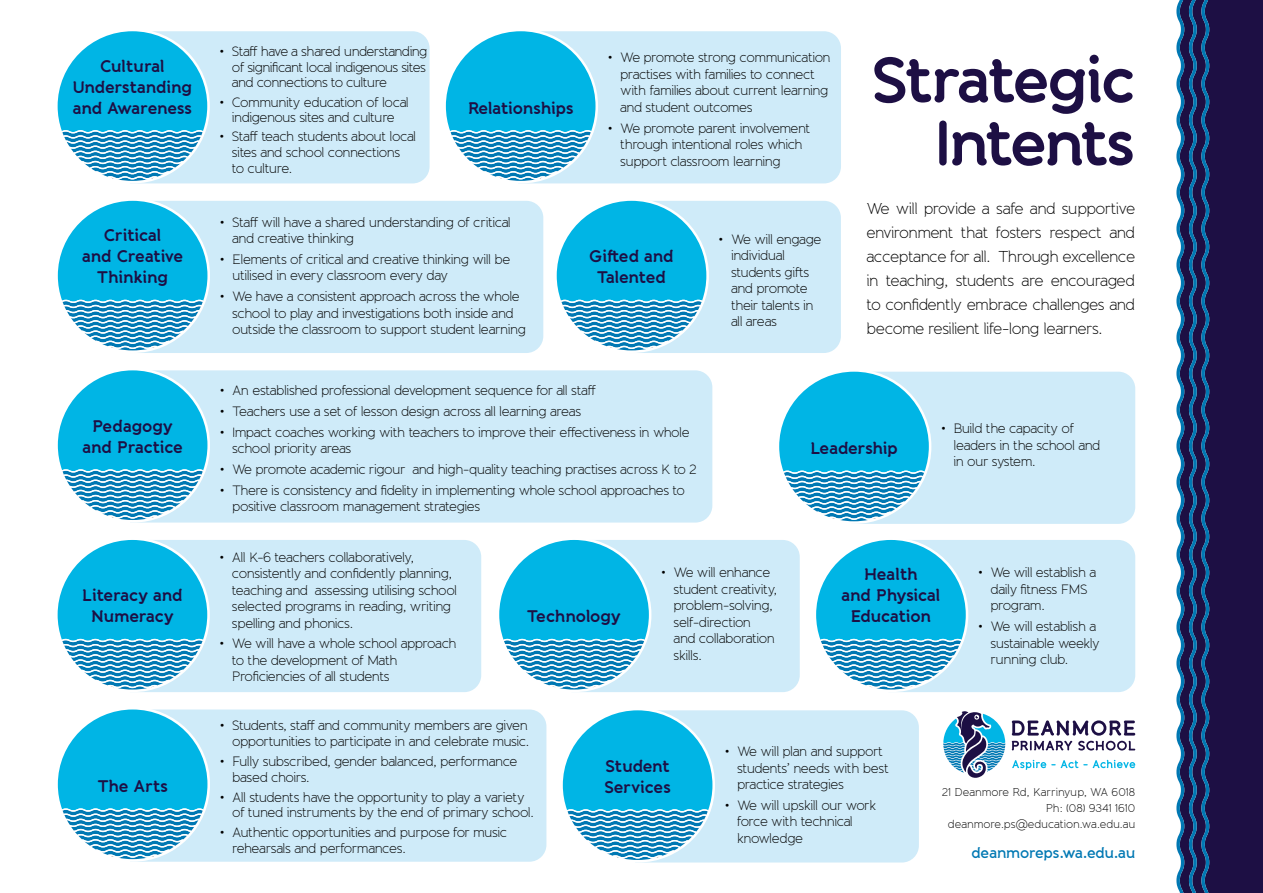
<style>
.page{position:relative;width:1263px;height:893px;background:#fff}
.page>*{position:absolute;margin:0;border:0;box-sizing:border-box;transform-origin:0 0}
.t1{font:700 63px/63px "Banda";letter-spacing:-.05em;color:#1d0f44;text-align:right}
.t2{font:700 16.5px/21px "Banda";letter-spacing:-.02em;color:#1d0f44;text-align:center}
.t3{font:300 15.75px/24px "Banda";letter-spacing:-.045em;color:#000;text-align:justify}
.t4{font:600 15px "Banda";letter-spacing:-.02em;color:#0078b3}
.t5{font:300 13.5px/16.5px "Banda";letter-spacing:-.045em;color:#000}
.t6{font:300 11.25px/15.6px "Banda";letter-spacing:-.01em;color:#000;text-align:right}
</style>
<div class="page">
<svg style="left:779px;top:372px;width:356px;height:152px;background:#97d9f0"></svg>
<div style="left:531px;top:31px;width:310px;height:152px;background:#cfebf9"></div>
<svg style="left:446px;top:31px;width:149px;height:150px"></svg>
<div style="left:141px;top:201px;width:402px;height:152px;background:#cfebf9"></div>
<svg style="left:58px;top:201px;width:149px;height:149px"></svg>
<svg style="left:557px;top:201px;width:284px;height:152px;background:#89d5ee"></svg>
<div style="left:141px;top:370px;width:571px;height:153px;background:#cfebf9"></div>
<svg style="left:58px;top:370px;width:149px;height:150px"></svg>
<div style="left:142px;top:31px;width:288px;height:152px;background:#cfebf9"></div>
<svg style="left:58px;top:31px;width:149px;height:150px"></svg>
<div style="left:141px;top:540px;width:340px;height:152px;background:#cfebf9"></div>
<svg style="left:58px;top:540px;width:149px;height:150px"></svg>
<svg style="left:499px;top:540px;width:301px;height:152px;background:#8dd6ef"></svg>
<svg style="left:816px;top:540px;width:319px;height:152px;background:#91d7ef"></svg>
<div style="left:141px;top:709px;width:405px;height:153px;background:#cfebf9"></div>
<svg style="left:58px;top:709px;width:149px;height:150px"></svg>
<div style="left:1209px;top:0;width:54px;height:893px;background:#1d0f44"></div>
<svg style="left:1176px;top:0;width:33px;height:893px;background:#2b487a"></svg>
<svg style="left:563px;top:710px;width:356px;height:152px;background:#97d9f0"></svg>
<svg style="left:943px;top:711px;width:192px;height:67px"></svg>
<p class="t2" style="left:73px;top:55px;width:121px">Cultural<br>Understanding and Awareness</p>
<p class="t2" style="left:82px;top:225px;width:103px">Critical<br>and Creative<br>Thinking</p>
<p class="t2" style="left:82px;top:415px;width:102px">Pedagogy and Practice</p>
<p class="t2" style="left:82px;top:585px;width:102px">Literacy and<br>Numeracy</p>
<p class="t2" style="left:97px;top:776px;width:72px">The Arts</p>
<p class="t5" style="left:232px;top:43px;width:197px;line-height:15.8px;text-align:justify;text-indent:-13px">• Staff have a shared understanding of significant local indigenous sites and connections to culture</p>
<p class="t5" style="left:219px;top:94px;width:191px;line-height:15.8px;text-align:center">• Community education of local indigenous sites and culture</p>
<p class="t5" style="left:232px;top:129px;width:186px;line-height:15.8px;text-indent:-13px">• Staff teach students about local sites and school connections<br>to culture.</p>
<p class="t2" style="left:468px;top:97px;width:107px">Relationships</p>
<p class="t5" style="left:620px;top:49px;width:212px;text-indent:-13px">• We promote strong communication practises with families to connect with families about current learning and student outcomes</p>
<p class="t5" style="left:620px;top:120px;width:192px;text-indent:-13px">• We promote parent involvement through intentional roles which support classroom learning</p>
<p class="t5" style="left:232px;top:214px;width:280px;text-indent:-13px">• Staff will have a shared understanding of critical and creative thinking</p>
<p class="t5" style="left:232px;top:251px;width:280px;text-indent:-13px">• Elements of critical and creative thinking will be utilised in every classroom every day</p>
<p class="t5" style="left:232px;top:288px;width:295px;text-indent:-13px">• We have a consistent approach across the whole school to play and investigations both inside and outside the classroom to support student learning</p>
<p class="t2" style="left:589px;top:246px;width:86px">Gifted and<br>Talented</p>
<p class="t5" style="left:731px;top:231px;width:92px;text-indent:-13px">• We will engage individual students gifts and promote their talents in all areas</p>
<h1 class="t1" style="left:871px;top:49px;width:265px">Strategic<br>Intents</h1>
<p class="t3" style="left:866px;top:196px;width:270px">We will provide a safe and supportive environment that fosters respect and acceptance for all. Through excellence in teaching, students are encouraged to confidently embrace challenges and become resilient life-long learners.</p>
<p class="t5" style="left:219px;top:382px;width:378px">• An established professional development sequence for all staff</p>
<p class="t5" style="left:219px;top:403px;width:363px">• Teachers use a set of lesson design across all learning areas</p>
<p class="t5" style="left:232px;top:424px;width:459px;text-indent:-13px">• Impact coaches working with teachers to improve their effectiveness in whole school priority areas</p>
<p class="t5" style="left:219px;top:461px;width:479px">• We promote academic rigour and high-quality teaching practises across K to 2</p>
<p class="t5" style="left:232px;top:482px;width:454px;text-indent:-13px">• There is consistency and fidelity in implementing whole school approaches to positive classroom management strategies</p>
<p class="t2" style="left:810px;top:438px;width:89px">Leadership</p>
<p class="t5" style="left:953px;top:420px;width:148px;text-indent:-13px">• Build the capacity of leaders in the school and in our system.</p>
<p class="t5" style="left:232px;top:549px;width:227px;text-indent:-13px">• All K-6 teachers collaboratively, consistently and confidently planning, teaching and assessing utilising school selected programs in reading, writing spelling and phonics.</p>
<p class="t5" style="left:232px;top:635px;width:226px;text-indent:-13px">• We will have a whole school approach to the development of Math<br>Proficiencies of all students</p>
<p class="t2" style="left:527px;top:606px;width:96px">Technology</p>
<p class="t5" style="left:674px;top:564px;width:105px;text-indent:-13px">• We will enhance student creativity, problem-solving, self-direction<br>and collaboration skills.</p>
<p class="t2" style="left:841px;top:564px;width:101px">Health<br>and Physical<br>Education</p>
<p class="t5" style="left:990px;top:564px;width:108px;text-indent:-13px">• We will establish a daily fitness FMS program.</p>
<p class="t5" style="left:990px;top:618px;width:111px;text-indent:-13px">• We will establish a sustainable weekly running club.</p>
<p class="t5" style="left:219px;top:717px;width:311px;line-height:15.8px;text-align:right">• Students, staff and community members are given opportunities to participate in and celebrate music.</p>
<p class="t5" style="left:232px;top:753px;width:287px;line-height:15.8px;text-indent:-13px">• Fully subscribed, gender balanced, performance based choirs.</p>
<p class="t5" style="left:232px;top:789px;width:303px;line-height:15.8px;text-indent:-13px">• All students have the opportunity to play a variety of tuned instruments by the end of primary school.</p>
<p class="t5" style="left:232px;top:825px;width:276px;line-height:15.8px;text-indent:-13px">• Authentic opportunities and purpose for music rehearsals and performances.</p>
<p class="t2" style="left:604px;top:755px;width:68px;text-align:left">Student<br>Services</p>
<p class="t5" style="left:737px;top:743px;width:153px;text-indent:-13px">• We will plan and support students’ needs with best practice strategies</p>
<p class="t5" style="left:737px;top:797px;width:140px;text-indent:-13px">• We will upskill our work force with technical knowledge</p>
<p class="t6" style="left:942px;top:785px;width:195px">21 Deanmore Rd, Karrinyup, WA 6018<br>Ph: (08) 9341 1610 deanmore.ps@education.wa.edu.au</p>
<p class="t4" style="left:972px;top:844px;width:165px">deanmoreps.wa.edu.au</p>
</div>
